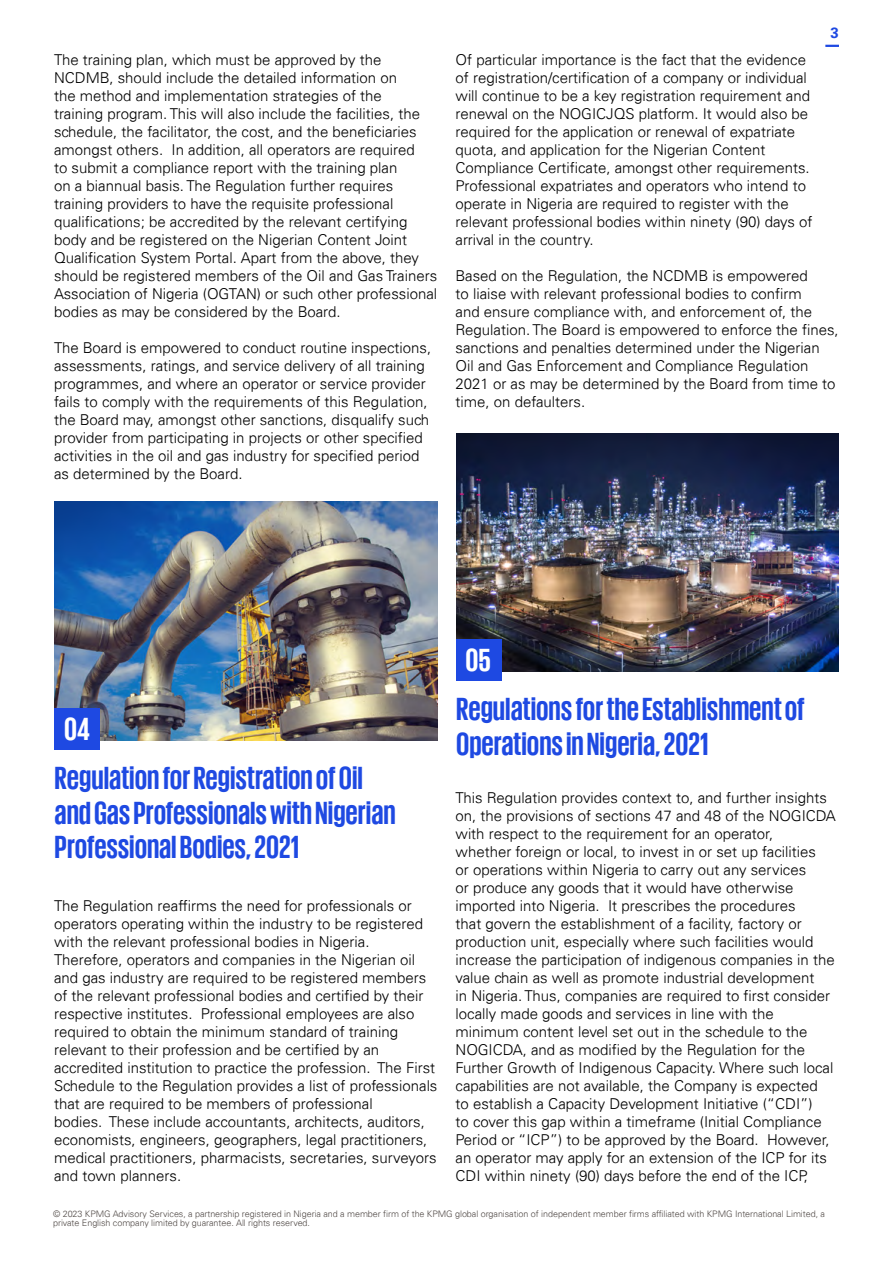
<style>
.page{position:relative;width:893px;height:1263px;background:#fff}
.page>*{position:absolute;margin:0;border:0;box-sizing:border-box;transform-origin:0 0}
.t1{font:700 33px/34.5px "KPMG";color:#1e49e2}
.t2{font:700 33px "KPMG";color:#fff}
.t3{font:300 15px/18px "Univers 45";color:#000}
.t4{font:700 15px "Univers 65";color:#1e49e2}
.t5{font:300 9px/9px "Univers 45";letter-spacing:-.005em;color:#524b48}
</style>
<div class="page">
<svg style="left:825px;top:45px;width:14px;height:2px"></svg>
<img style="left:55px;top:502px;width:382px;height:239px">
<div style="left:55px;top:708px;width:45px;height:41px;background:#1e49e2"></div>
<img style="left:456px;top:433px;width:383px;height:239px">
<div style="left:456px;top:639px;width:45px;height:42px;background:#1e49e2"></div>
<p class="t3" style="left:54px;top:51px;width:385px">The training plan, which must be approved by the NCDMB, should include the detailed information on<br>the method and implementation strategies of the<br>training program. This will also include the facilities, the schedule, the facilitator, the cost, and the beneficiaries amongst others. In addition, all operators are required<br>to submit a compliance report with the training plan<br>on a biannual basis. The Regulation further requires training providers to have the requisite professional qualifications; be accredited by the relevant certifying body and be registered on the Nigerian Content Joint Qualification System Portal. Apart from the above, they should be registered members of the Oil and Gas Trainers Association of Nigeria (OGTAN) or such other professional bodies as may be considered by the Board.</p>
<p class="t3" style="left:54px;top:339px;width:379px">The Board is empowered to conduct routine inspections, assessments, ratings, and service delivery of all training programmes, and where an operator or service provider fails to comply with the requirements of this Regulation, the Board may, amongst other sanctions, disqualify such provider from participating in projects or other specified activities in the oil and gas industry for specified period as determined by the Board.</p>
<p class="t4" style="left:831px;top:24px;width:10px">3</p>
<p class="t3" style="left:455px;top:51px;width:358px">Of particular importance is the fact that the evidence of registration/certification of a company or individual will continue to be a key registration requirement and renewal on the NOGICJQS platform. It would also be required for the application or renewal of expatriate quota, and application for the Nigerian Content Compliance Certificate, amongst other requirements.<br>Professional expatriates and operators who intend to operate in Nigeria are required to register with the relevant professional bodies within ninety (90) days of arrival in the country.</p>
<p class="t3" style="left:455px;top:267px;width:385px">Based on the Regulation, the NCDMB is empowered<br>to liaise with relevant professional bodies to confirm<br>and ensure compliance with, and enforcement of, the Regulation. The Board is empowered to enforce the fines, sanctions and penalties determined under the Nigerian Oil and Gas Enforcement and Compliance Regulation 2021 or as may be determined by the Board from time to time, on defaulters.</p>
<h1 class="t2" style="left:64px;top:712px;width:27px">04</h1>
<h1 class="t1" style="left:55px;top:760px;width:343px">Regulation for Registration of Oil and Gas Professionals with Nigerian<br>Professional Bodies, 2021</h1>
<p class="t3" style="left:54px;top:897px;width:385px">The Regulation reaffirms the need for professionals or operators operating within the industry to be registered with the relevant professional bodies in Nigeria.<br>Therefore, operators and companies in the Nigerian oil and gas industry are required to be registered members of the relevant professional bodies and certified by their respective institutes. Professional employees are also required to obtain the minimum standard of training relevant to their profession and be certified by an accredited institution to practice the profession. The First Schedule to the Regulation provides a list of professionals that are required to be members of professional<br>bodies. These include accountants, architects, auditors, economists, engineers, geographers, legal practitioners, medical practitioners, pharmacists, secretaries, surveyors and town planners.</p>
<h1 class="t2" style="left:466px;top:644px;width:27px">05</h1>
<h1 class="t1" style="left:456px;top:691px;width:350px">Regulations for the Establishment of<br>Operations in Nigeria, 2021</h1>
<p class="t3" style="left:455px;top:789px;width:382px">This Regulation provides context to, and further insights on, the provisions of sections 47 and 48 of the NOGICDA with respect to the requirement for an operator,<br>whether foreign or local, to invest in or set up facilities<br>or operations within Nigeria to carry out any services<br>or produce any goods that it would have otherwise imported into Nigeria. It prescribes the procedures<br>that govern the establishment of a facility, factory or production unit, especially where such facilities would increase the participation of indigenous companies in the value chain as well as promote industrial development<br>in Nigeria. Thus, companies are required to first consider locally made goods and services in line with the minimum content level set out in the schedule to the NOGICDA, and as modified by the Regulation for the Further Growth of Indigenous Capacity. Where such local capabilities are not available, the Company is expected<br>to establish a Capacity Development Initiative (“CDI”)<br>to cover this gap within a timeframe (Initial Compliance Period or “ICP”) to be approved by the Board. However, an operator may apply for an extension of the ICP for its CDI within ninety (90) days before the end of the ICP,</p>
<p class="t5" style="left:53px;top:1209px;width:773px">© 2023 KPMG Advisory Services, a partnership registered in Nigeria and a member firm of the KPMG global organisation of independent member firms affiliated with KPMG International Limited, a private English company limited by guarantee. All rights reserved.</p>
</div>
